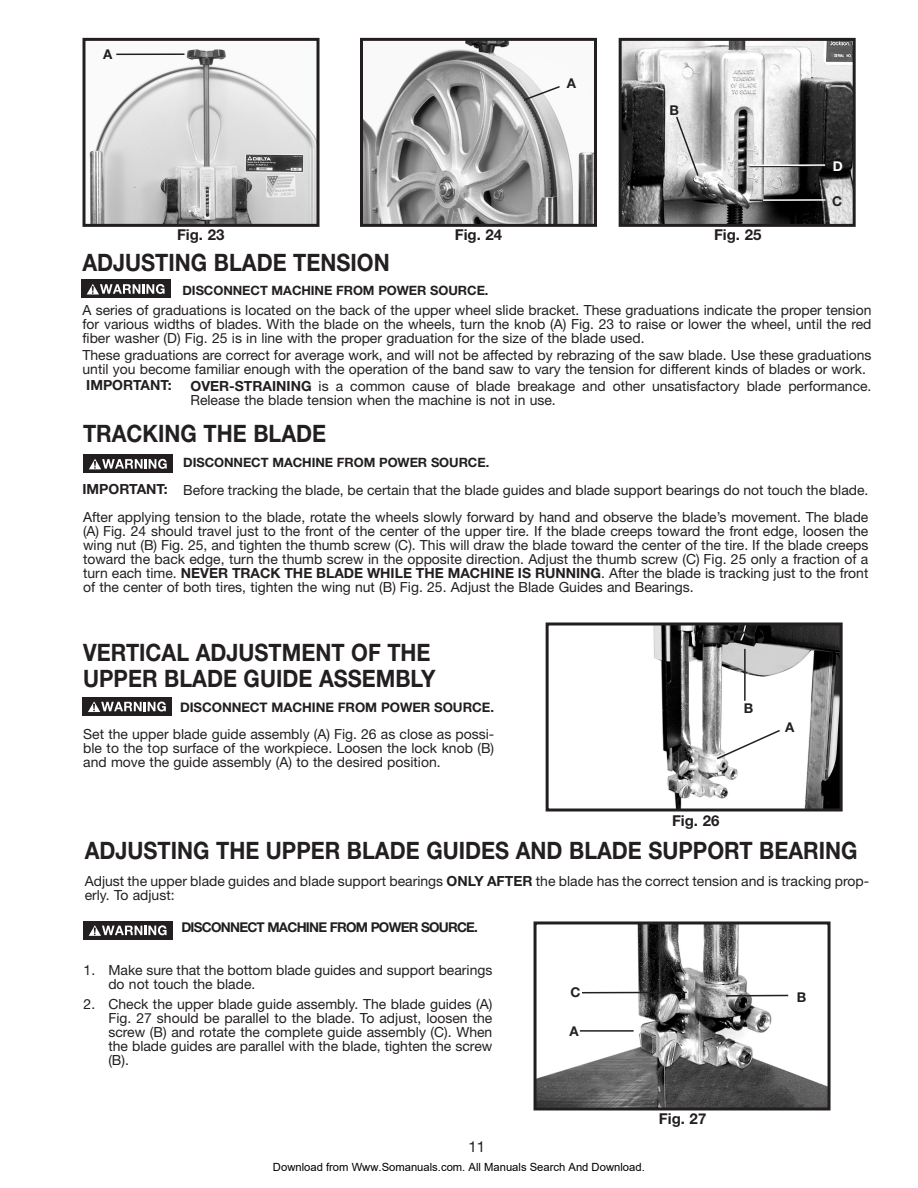
<style>
.page{position:relative;width:918px;height:1188px;background:#fff}
.page>*{position:absolute;margin:0;border:0;box-sizing:border-box;transform-origin:0 0}
.t1{font:700 24px/25.5px "Helvetica Neue";color:#231f20;scale:.9 1}
.t2{font:700 15px "Helvetica Neue";color:#231f20}
.t3{font:15px "Helvetica Neue";color:#231f20}
.t4{font:13.95px/14px "Helvetica Neue";color:#231f20;text-align:justify}
.t5{font:700 13.95px "Helvetica Neue";color:#231f20}
.t6{font:700 13.5px "Helvetica Neue";letter-spacing:-.055em;color:#231f20}
.t7{font:700 13.5px "Helvetica Neue";color:#fff}
.t8{font:700 13.2px "Helvetica Neue";letter-spacing:-.005em;color:#231f20}
.t9{font:700 12.9px "Helvetica Neue";letter-spacing:-.005em;color:#231f20}
.t10{font:11.25px "Arial";color:#000}
.s1{font-weight:700}
</style>
<div class="page">
<img style="left:89px;top:49px;width:227px;height:174px">
<div style="left:82px;top:38px;width:238px;height:189px;border:3px solid #231f20"></div>
<img style="left:364px;top:42px;width:229px;height:181px">
<div style="left:360px;top:38px;width:237px;height:189px;border:3px solid #231f20"></div>
<img style="left:623px;top:42px;width:229px;height:181px">
<div style="left:619px;top:38px;width:237px;height:189px;border:3px solid #231f20"></div>
<img style="left:653px;top:626px;width:186px;height:182px">
<div style="left:546px;top:622px;width:297px;height:190px;border:3px solid #231f20"></div>
<hr style="left:116px;top:53px;width:68px;height:2px;background:#231f20">
<svg style="left:523px;top:85px;width:38px;height:17px"></svg>
<hr style="left:750px;top:199px;width:75px;height:2px;background:#fff">
<svg style="left:715px;top:729px;width:67px;height:32px"></svg>
<hr style="left:744px;top:649px;width:2px;height:52px;background:#231f20">
<svg style="left:675px;top:115px;width:25px;height:62px;background:#ccc"></svg>
<hr style="left:749px;top:166px;width:77px;height:1px;background:#231f20">
<div style="left:81px;top:280px;width:90px;height:18px;background:#231f20"></div>
<svg style="left:87px;top:284px;width:78px;height:10px"></svg>
<hr style="left:749px;top:164px;width:76px;height:2px;background:#fff">
<div style="left:82px;top:697px;width:90px;height:19px;background:#231f20"></div>
<svg style="left:88px;top:701px;width:78px;height:11px"></svg>
<svg style="left:750px;top:199px;width:13px;height:2px"></svg>
<div style="left:83px;top:921px;width:90px;height:19px;background:#231f20"></div>
<svg style="left:89px;top:925px;width:78px;height:11px"></svg>
<img style="left:538px;top:925px;width:289px;height:181px">
<div style="left:534px;top:921px;width:297px;height:189px;border:3px solid #231f20"></div>
<hr style="left:580px;top:1030px;width:54px;height:2px;background:#231f20">
<hr style="left:582px;top:992px;width:105px;height:1px;background:#231f20">
<hr style="left:726px;top:995px;width:62px;height:2px;background:#231f20">
<div style="left:83px;top:454px;width:90px;height:19px;background:#231f20"></div>
<svg style="left:89px;top:459px;width:78px;height:10px"></svg>
<p class="t6" style="left:103px;top:49px;width:11px">A</p>
<p class="t6" style="left:567px;top:79px;width:11px">A</p>
<p class="t6" style="left:669px;top:106px;width:11px">B</p>
<p class="t2" style="left:177px;top:229px;width:49px">Fig. 23</p>
<p class="t2" style="left:455px;top:229px;width:49px">Fig. 24</p>
<p class="t2" style="left:714px;top:229px;width:49px">Fig. 25</p>
<p class="t7" style="left:833px;top:161px;width:12px">D</p>
<p class="t6" style="left:832px;top:197px;width:12px">C</p>
<h1 class="t1" style="left:82px;top:251px;width:343px">ADJUSTING BLADE TENSION</h1>
<p class="t4" style="left:82px;top:304px;width:791px">A series of graduations is located on the back of the upper wheel slide bracket. These graduations indicate the proper tension for various widths of blades. With the blade on the wheels, turn the knob (A) Fig. 23 to raise or lower the wheel, until the red fiber washer (D) Fig. 25 is in line with the proper graduation for the size of the blade used.</p>
<p class="t4" style="left:82px;top:349px;width:791px">These graduations are correct for average work, and will not be affected by rebrazing of the saw blade. Use these graduations until you become familiar enough with the operation of the band saw to vary the tension for different kinds of blades or work.</p>
<p class="t4" style="left:190px;top:380px;width:683px"><span class="s1">OVER-STRAINING</span> is a common cause of blade breakage and other unsatisfactory blade performance.<br>Release the blade tension when the machine is not in use.</p>
<h1 class="t1" style="left:83px;top:422px;width:272px">TRACKING THE BLADE</h1>
<p class="t9" style="left:182px;top:286px;width:308px">DISCONNECT MACHINE FROM POWER SOURCE.</p>
<p class="t5" style="left:86px;top:380px;width:87px">IMPORTANT:</p>
<p class="t9" style="left:183px;top:458px;width:308px">DISCONNECT MACHINE FROM POWER SOURCE.</p>
<p class="t5" style="left:82px;top:484px;width:87px">IMPORTANT:</p>
<p class="t4" style="left:83px;top:477px;width:787px;line-height:27.5px;text-align:right">Before tracking the blade, be certain that the blade guides and blade support bearings do not touch the blade.<br>After applying tension to the blade, rotate the wheels slowly forward by hand and observe the blade’s movement. The blade</p>
<p class="t4" style="left:83px;top:525px;width:787px">(A) Fig. 24 should travel just to the front of the center of the upper tire. If the blade creeps toward the front edge, loosen the wing nut (B) Fig. 25, and tighten the thumb screw (C). This will draw the blade toward the center of the tire. If the blade creeps toward the back edge, turn the thumb screw in the opposite direction. Adjust the thumb screw (C) Fig. 25 only a fraction of a turn each time. <span class="s1">NEVER TRACK THE BLADE WHILE THE MACHINE IS RUNNING</span>. After the blade is tracking just to the front of the center of both tires, tighten the wing nut (B) Fig. 25. Adjust the Blade Guides and Bearings.</p>
<h1 class="t1" style="left:83px;top:642px;width:393px">VERTICAL ADJUSTMENT OF THE<br>UPPER BLADE GUIDE ASSEMBLY</h1>
<p class="t8" style="left:180px;top:703px;width:315px">DISCONNECT MACHINE FROM POWER SOURCE.</p>
<p class="t4" style="left:83px;top:729px;width:413px">Set the upper blade guide assembly (A) Fig. 26 as close as possi&shy;ble to the top surface of the workpiece. Loosen the lock knob (B) and move the guide assembly (A) to the desired position.</p>
<p class="t6" style="left:744px;top:703px;width:11px">B</p>
<p class="t6" style="left:785px;top:722px;width:11px">A</p>
<p class="t2" style="left:672px;top:815px;width:49px">Fig. 26</p>
<h1 class="t1" style="left:85px;top:840px;width:860px">ADJUSTING THE UPPER BLADE GUIDES AND BLADE SUPPORT BEARING</h1>
<p class="t4" style="left:85px;top:876px;width:786px">Adjust the upper blade guides and blade support bearings <span class="s1">ONLY AFTER</span> the blade has the correct tension and is tracking prop&shy;erly. To adjust:</p>
<p class="t6" style="left:181px;top:923px;width:298px">DISCONNECT MACHINE FROM POWER SOURCE.</p>
<p class="t4" style="left:108px;top:964px;width:386px;text-indent:-25px">1. Make sure that the bottom blade guides and support bearings do not touch the blade.</p>
<p class="t4" style="left:108px;top:998px;width:386px;text-indent:-25px">2. Check the upper blade guide assembly. The blade guides (A)<br>Fig. 27 should be parallel to the blade. To adjust, loosen the screw (B) and rotate the complete guide assembly (C). When the blade guides are parallel with the blade, tighten the screw (B).</p>
<p class="t6" style="left:571px;top:987px;width:12px">C</p>
<p class="t6" style="left:797px;top:993px;width:11px">B</p>
<p class="t6" style="left:570px;top:1027px;width:11px">A</p>
<p class="t3" style="left:469px;top:1141px;width:18px">11</p>
<p class="t10" style="left:273px;top:1160px;width:373px">Download from Www.Somanuals.com. All Manuals Search And Download.</p>
<p class="t2" style="left:659px;top:1114px;width:49px">Fig. 27</p>
</div>
